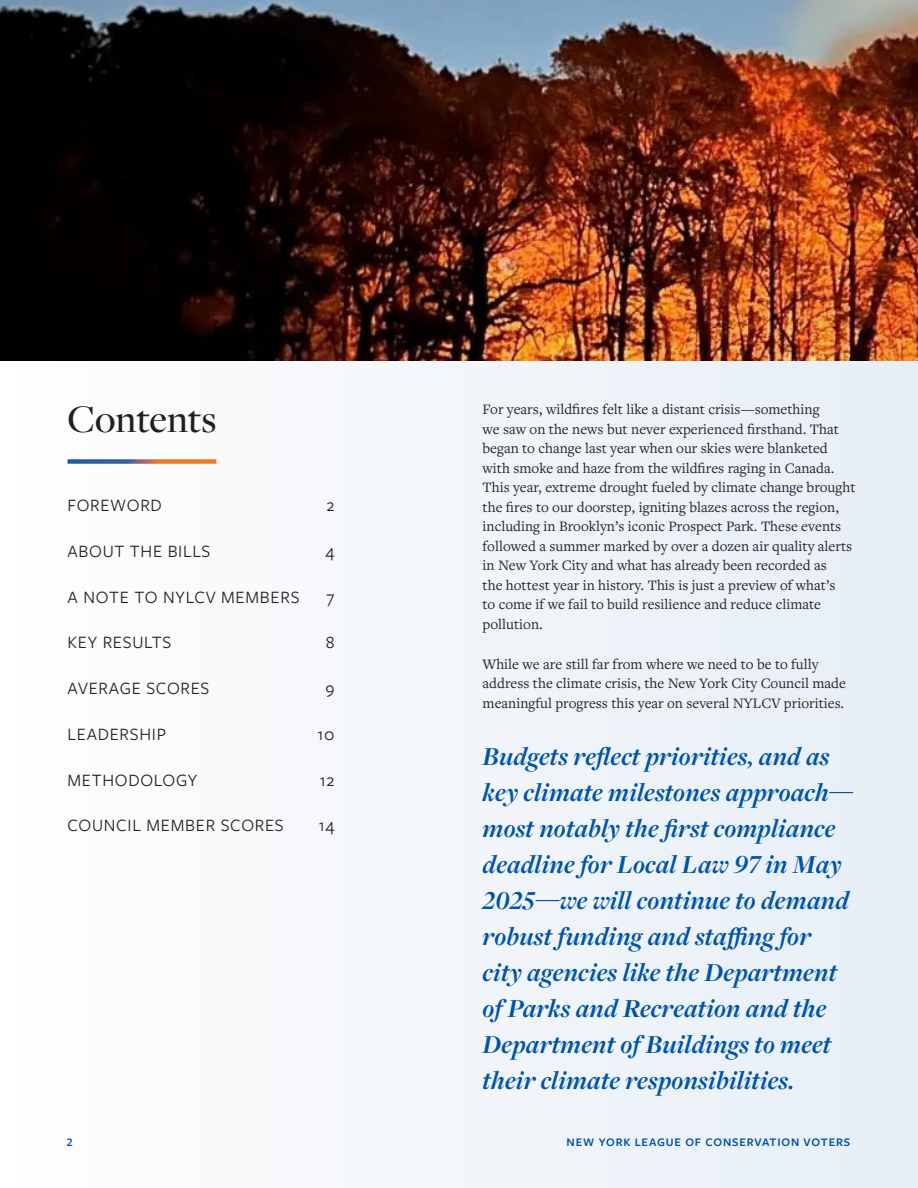
<style>
.page{position:relative;width:918px;height:1188px;background:#f3f6fa}
.page>*{position:absolute;margin:0;border:0;box-sizing:border-box;transform-origin:0 0}
.Contents{font:500 40.5px "Freight Disp Pro";color:#231f20}
.Back_Cover{font:italic 700 27px/36px "Freight Disp Pro";letter-spacing:.01em;color:#0054a6}
.t1{font:18px "Freight Sans Pro";letter-spacing:.04em;color:#231f20}
.Body{font:15px/19.5px "Freight Text Pro";color:#272324}
.t2{font:600 12px "Freight Sans Pro";letter-spacing:.07em;color:#0054a6}
</style>
<div class="page">
<svg style="left:68px;top:459px;width:148px;height:5px"></svg>
<img style="left:0;top:0;width:918px;height:361px">
<p class="Contents" style="left:68px;top:392px;width:150px">Contents</p>
<p class="t1" style="left:68px;top:493px;width:96px">FOREWORD</p>
<p class="t1" style="left:327px;top:493px;width:9px">2</p>
<p class="t1" style="left:68px;top:539px;width:144px">ABOUT THE BILLS</p>
<p class="t1" style="left:325px;top:539px;width:11px">4</p>
<p class="t1" style="left:68px;top:585px;width:234px">A NOTE TO NYLCV MEMBERS</p>
<p class="t1" style="left:327px;top:585px;width:9px">7</p>
<p class="t1" style="left:68px;top:630px;width:105px">KEY RESULTS</p>
<p class="t1" style="left:326px;top:630px;width:10px">8</p>
<p class="t1" style="left:68px;top:676px;width:143px">AVERAGE SCORES</p>
<p class="t1" style="left:325px;top:676px;width:11px">9</p>
<p class="t1" style="left:68px;top:722px;width:100px">LEADERSHIP</p>
<p class="t1" style="left:318px;top:722px;width:18px">10</p>
<p class="t1" style="left:68px;top:768px;width:131px">METHODOLOGY</p>
<p class="t1" style="left:320px;top:768px;width:16px">12</p>
<p class="t1" style="left:68px;top:813px;width:218px">COUNCIL MEMBER SCORES</p>
<p class="t1" style="left:319px;top:813px;width:17px">14</p>
<p class="Body" style="left:483px;top:399px;width:374px">For years, wildfires felt like a distant crisis—something<br>we saw on the news but never experienced firsthand. That began to change last year when our skies were blanketed with smoke and haze from the wildfires raging in Canada.<br>This year, extreme drought fueled by climate change brought the fires to our doorstep, igniting blazes across the region, including in Brooklyn’s iconic Prospect Park. These events followed a summer marked by over a dozen air quality alerts in New York City and what has already been recorded as<br>the hottest year in history. This is just a preview of what’s<br>to come if we fail to build resilience and reduce climate pollution.</p>
<p class="Body" style="left:483px;top:654px;width:365px">While we are still far from where we need to be to fully address the climate crisis, the New York City Council made meaningful progress this year on several NYLCV priorities.</p>
<p class="Back_Cover" style="left:483px;top:738px;width:372px">Budgets reflect priorities, and as key climate milestones approach— most notably the first compliance deadline for Local Law 97 in May<br>2025—we will continue to demand robust funding and staffing for city agencies like the Department of Parks and Recreation and the<br>Department of Buildings to meet their climate responsibilities.</p>
<p class="t2" style="left:67px;top:1134px;width:7px">2</p>
<p class="t2" style="left:567px;top:1134px;width:285px">NEW YORK LEAGUE OF CONSERVATION VOTERS</p>
</div>
